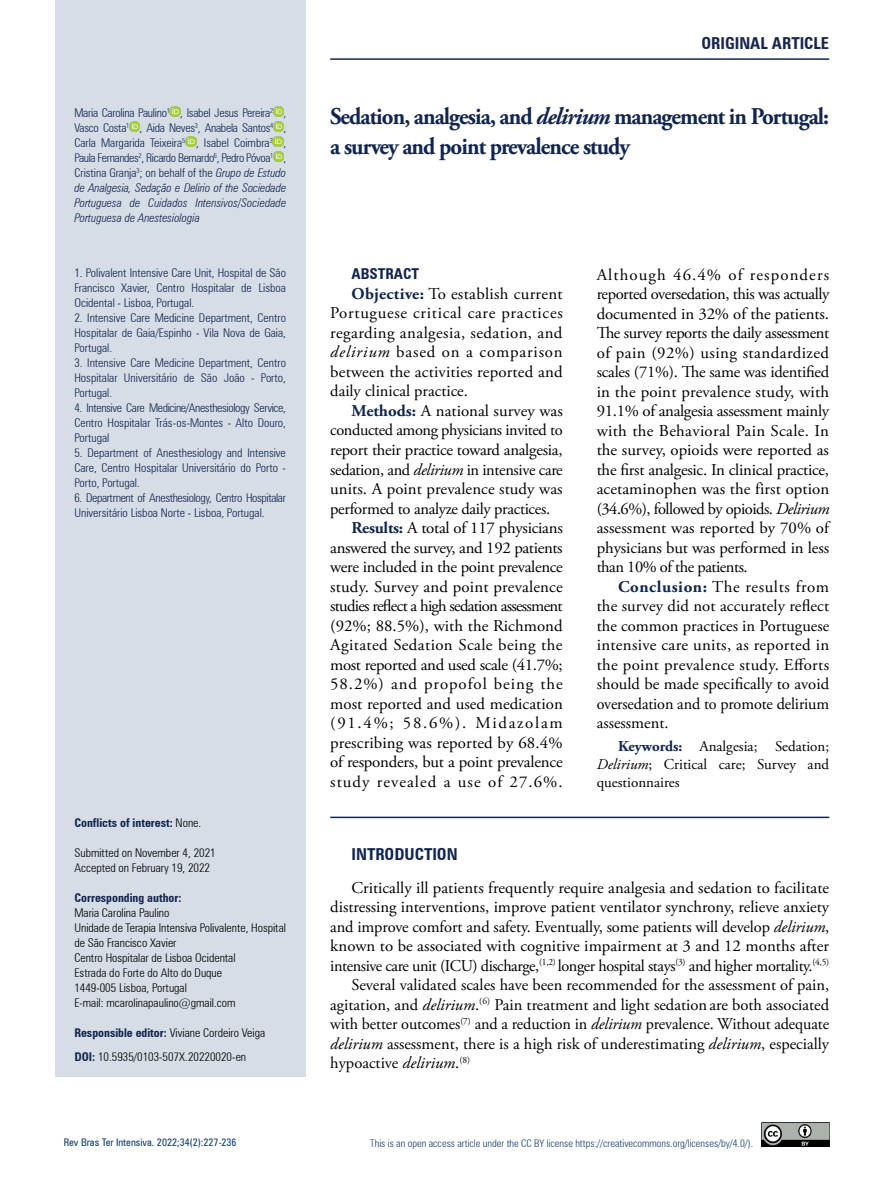
<style>
.page{position:relative;width:893px;height:1191px;background:#fff}
.page>*{position:absolute;margin:0;border:0;box-sizing:border-box;transform-origin:0 0}
.t1{font:700 24px/30px "Adobe Garamond Pro";letter-spacing:-.04em;color:#12254f;scale:.95 1}
.t2{font:16.5px/19.5px "Adobe Garamond Pro";color:#000;text-align:justify}
.t3{font:16.5px "Adobe Garamond Pro";letter-spacing:-.025em;color:#000}
.t4{font:16.5px "Adobe Garamond Pro";letter-spacing:-.02em;color:#000}
.t5{font:16.5px "Adobe Garamond Pro";letter-spacing:-.045em;color:#000}
.t6{font:16.5px "Adobe Garamond Pro";letter-spacing:.025em;color:#000}
.t7{font:16.5px "Adobe Garamond Pro";letter-spacing:.055em;color:#000}
.t8{font:16.5px "Adobe Garamond Pro";letter-spacing:.065em;color:#000}
.t9{font:16.5px "Adobe Garamond Pro";letter-spacing:.1em;color:#000}
.t10{font:700 condensed 16.5px "Zurich BT";color:#18254e}
.t11{font:700 condensed 16.5px "Zurich BT";color:#12254f}
.t12{font:15px/18px "Adobe Garamond Pro";color:#000;text-align:justify}
.t13{font:700 condensed 15px "Zurich BT";color:#12254f}
.t14{font:300 condensed 12px/15px "Zurich BT";color:#12254f;text-align:justify}
.t15{font:300 condensed 12px/15px "Zurich BT";color:#000}
.t16{font:300 condensed 12px/15px "Zurich BT";letter-spacing:-.03em;color:#12254f}
.t17{font:700 condensed 12px "Zurich BT";color:#12254f}
.t18{font:300 condensed 10.5px "Zurich BT";color:#163f6d}
.t19{font:condensed 10.5px "Zurich BT";color:#163f6d}
.s1{font-style:italic}
.s2{font-weight:300;color:#000}
.s3{font-weight:700;color:#12254f}
</style>
<div class="page">
<div style="left:55px;top:0;width:250px;height:1076px;background:#d5dce6"></div>
<svg style="left:170px;top:106px;width:11px;height:11px"></svg>
<svg style="left:129px;top:121px;width:11px;height:11px"></svg>
<svg style="left:185px;top:136px;width:11px;height:11px"></svg>
<svg style="left:273px;top:106px;width:11px;height:56px"></svg>
<hr style="left:330px;top:816px;width:499px;height:2px;background:#12254f">
<img style="left:761px;top:1122px;width:68px;height:24px">
<hr style="left:330px;top:58px;width:499px;height:2px;background:#12254f">
<p class="t14" style="left:74px;top:105px;width:213px">Maria Carolina Paulino<sup>1</sup> , Isabel Jesus Pereira<sup>2</sup> , Vasco Costa<sup>1</sup> , Aida Neves<sup>3</sup>, Anabela Santos<sup>4</sup> , Carla Margarida Teixeira<sup>5</sup> , Isabel Coimbra<sup>3</sup> , Paula Fernandes<sup>2</sup>, Ricardo Bernardo<sup>6</sup>, Pedro Póvoa<sup>1</sup> , Cristina Granja<sup>3</sup>; on behalf of the <span class="s1">Grupo de Estudo de Analgesia, Sedação e Delirio of the Sociedade Portuguesa de Cuidados Intensivos/Sociedade Portuguesa de Anestesiologia</span></p>
<p class="t14" style="left:74px;top:265px;width:213px">1. Polivalent Intensive Care Unit, Hospital de São Francisco Xavier, Centro Hospitalar de Lisboa Ocidental - Lisboa, Portugal.</p>
<p class="t14" style="left:74px;top:310px;width:213px">2. Intensive Care Medicine Department, Centro Hospitalar de Gaia/Espinho - Vila Nova de Gaia, Portugal.</p>
<p class="t14" style="left:74px;top:355px;width:213px">3. Intensive Care Medicine Department, Centro Hospitalar Universitário de São João - Porto, Portugal.</p>
<p class="t14" style="left:74px;top:400px;width:213px">4. Intensive Care Medicine/Anesthesiology Service, Centro Hospitalar Trás-os-Montes - Alto Douro, Portugal</p>
<p class="t14" style="left:74px;top:445px;width:213px">5. Department of Anesthesiology and Intensive Care, Centro Hospitalar Universitário do Porto - Porto, Portugal.</p>
<p class="t16" style="left:74px;top:490px;width:213px">6. Department of Anesthesiology, Centro Hospitalar<br>Universitário Lisboa Norte - Lisboa, Portugal.</p>
<p class="t17" style="left:74px;top:815px;width:128px">Conflicts of interest: <span class="s2">None.</span></p>
<p class="t15" style="left:74px;top:845px;width:143px">Submitted on November 4, 2021<br>Accepted on February 19, 2022</p>
<p class="t17" style="left:74px;top:890px;width:109px">Corresponding author:</p>
<p class="t15" style="left:74px;top:905px;width:213px">Maria Carolina Paulino<br>Unidade de Terapia Intensiva Polivalente, Hospital de São Francisco Xavier<br>Centro Hospitalar de Lisboa Ocidental<br>Estrada do Forte do Alto do Duque<br>1449-005 Lisboa, Portugal<br>E-mail: mcarolinapaulino@gmail.com</p>
<p class="t15" style="left:74px;top:1025px;width:192px"><span class="s3">Responsible editor:</span> Viviane Cordeiro Veiga</p>
<p class="t15" style="left:74px;top:1049px;width:173px"><span class="s3">DOI:</span> 10.5935/0103-507X.20220020-en</p>
<p class="t19" style="left:64px;top:1135px;width:174px">Rev Bras Ter Intensiva. 2022;34(2):227-236</p>
<p class="t10" style="left:701px;top:33px;width:129px">ORIGINAL ARTICLE</p>
<h1 class="t1" style="left:330px;top:102px;width:527px">Sedation, analgesia, and <span class="s1">delirium</span> management in Portugal: a survey and point prevalence study</h1>
<p class="t13" style="left:351px;top:265px;width:69px">ABSTRACT</p>
<p class="t2" style="left:597px;top:265px;width:234px">Although 46.4% of responders reported oversedation, this was actually documented in 32% of the patients.<br>The survey reports the daily assessment of pain (92%) using standardized scales (71%). The same was identified in the point prevalence study, with 91.1% of analgesia assessment mainly with the Behavioral Pain Scale. In the survey, opioids were reported as the first analgesic. In clinical practice, acetaminophen was the first option (34.6%), followed by opioids. <span class="s1">Delirium </span>assessment was reported by 70% of physicians but was performed in less than 10% of the patients.</p>
<p class="t2" style="left:597px;top:577px;width:234px;text-indent:21px"><span class="s3">Conclusion:</span> The results from the survey did not accurately reflect the common practices in Portuguese intensive care units, as reported in the point prevalence study. Efforts should be made specifically to avoid oversedation and to promote delirium assessment.</p>
<p class="t2" style="left:330px;top:284px;width:234px;text-indent:21px"><span class="s3">Objective:</span> To establish current Portuguese critical care practices regarding analgesia, sedation, and <span class="s1">delirium</span> based on a comparison between the activities reported and daily clinical practice.</p>
<p class="t2" style="left:351px;top:401px;width:213px"><span class="s3">Methods:</span> A national survey was</p>
<p class="t3" style="left:330px;top:420px;width:234px">conducted among physicians invited to</p>
<p class="t2" style="left:330px;top:440px;width:234px">report their practice toward analgesia,</p>
<p class="t4" style="left:330px;top:459px;width:234px">sedation, and <span class="s1">delirium</span> in intensive care</p>
<p class="t2" style="left:330px;top:479px;width:234px">units. A point prevalence study was</p>
<p class="t4" style="left:330px;top:498px;width:221px">performed to analyze daily practices.</p>
<p class="t2" style="left:351px;top:518px;width:213px"><span class="s3">Results:</span> A total of 117 physicians</p>
<p class="t4" style="left:330px;top:537px;width:234px">answered the survey, and 192 patients</p>
<p class="t4" style="left:330px;top:557px;width:234px">were included in the point prevalence</p>
<p class="t2" style="left:330px;top:577px;width:234px">study. Survey and point prevalence</p>
<p class="t5" style="left:330px;top:596px;width:234px">studies reflect a high sedation assessment</p>
<p class="t2" style="left:330px;top:616px;width:234px">(92%; 88.5%), with the Richmond</p>
<p class="t6" style="left:330px;top:635px;width:234px">Agitated Sedation Scale being the</p>
<p class="t3" style="left:330px;top:654px;width:234px">most reported and used scale (41.7%;</p>
<p class="t7" style="left:330px;top:674px;width:234px">58.2%) and propofol being the</p>
<p class="t2" style="left:330px;top:694px;width:234px">most reported and used medication</p>
<p class="t9" style="left:330px;top:713px;width:234px">(91.4%; 58.6%). Midazolam</p>
<p class="t2" style="left:330px;top:733px;width:234px">prescribing was reported by 68.4%</p>
<p class="t2" style="left:330px;top:752px;width:234px">of responders, but a point prevalence</p>
<p class="t8" style="left:330px;top:771px;width:234px">study revealed a use of 27.6%.</p>
<p class="t12" style="left:597px;top:737px;width:234px;text-indent:21px"><span class="s3">Keywords:</span> Analgesia; Sedation; <span class="s1">Delirium</span>; Critical care; Survey and questionnaires</p>
<p class="t11" style="left:351px;top:844px;width:108px">INTRODUCTION</p>
<p class="t2" style="left:351px;top:878px;width:479px">Critically ill patients frequently require analgesia and sedation to facilitate</p>
<p class="t2" style="left:330px;top:897px;width:500px">distressing interventions, improve patient ventilator synchrony, relieve anxiety</p>
<p class="t2" style="left:330px;top:917px;width:501px">and improve comfort and safety. Eventually, some patients will develop <span class="s1">delirium</span>,</p>
<p class="t2" style="left:330px;top:936px;width:500px">known to be associated with cognitive impairment at 3 and 12 months after</p>
<p class="t3" style="left:330px;top:955px;width:500px">intensive care unit (ICU) discharge,<sup>(1,2)</sup> longer hospital stays<sup>(3)</sup> and higher mortality.<sup>(4,5)</sup></p>
<p class="t2" style="left:351px;top:975px;width:479px">Several validated scales have been recommended for the assessment of pain,</p>
<p class="t2" style="left:330px;top:995px;width:500px">agitation, and <span class="s1">delirium</span>.<sup>(6)</sup> Pain treatment and light sedation are both associated</p>
<p class="t2" style="left:330px;top:1014px;width:500px">with better outcomes<sup>(7)</sup> and a reduction in <span class="s1">delirium</span> prevalence. Without adequate</p>
<p class="t2" style="left:330px;top:1034px;width:500px"><span class="s1">delirium</span> assessment, there is a high risk of underestimating <span class="s1">delirium</span>, especially</p>
<p class="t2" style="left:330px;top:1053px;width:142px">hypoactive <span class="s1">delirium</span>.<sup>(8)</sup></p>
<p class="t18" style="left:370px;top:1137px;width:384px">This is an open access article under the CC BY license https://creativecommons.org/licenses/by/4.0/).</p>
</div>
